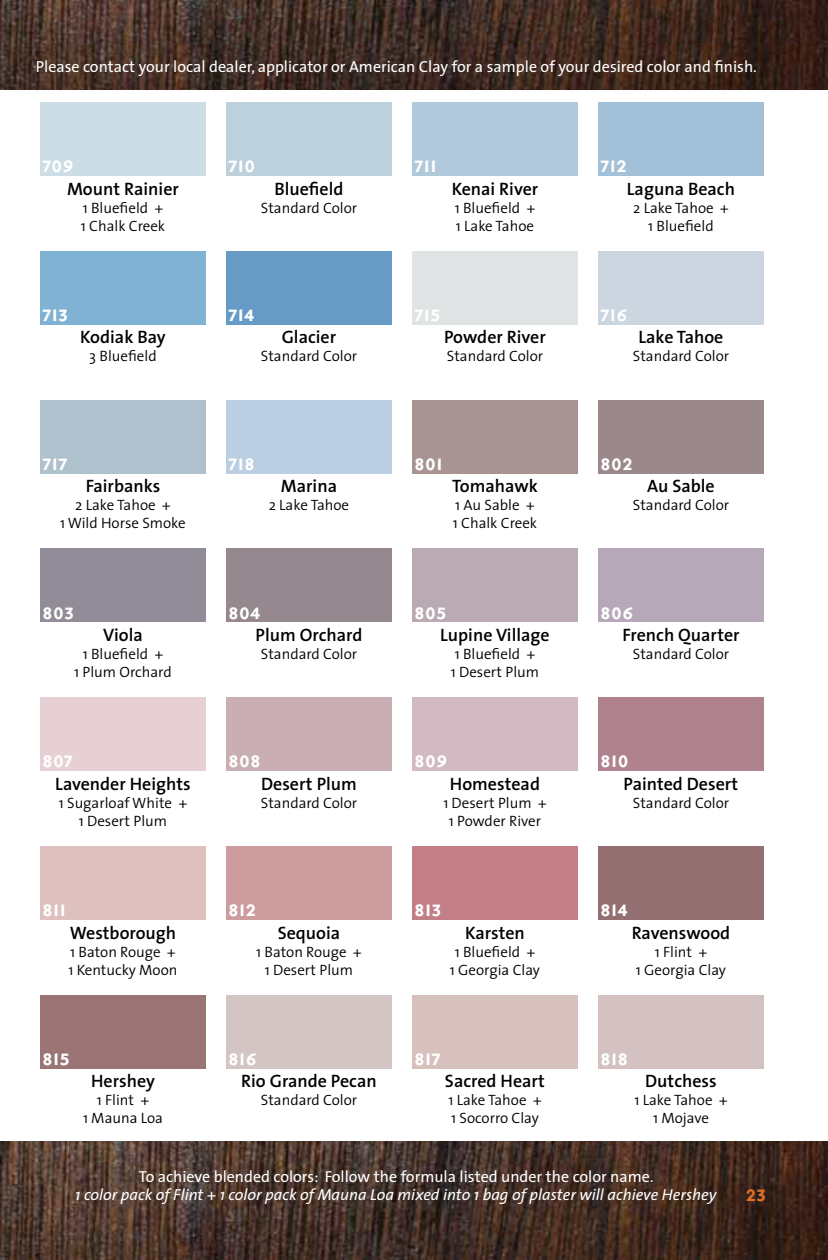
<style>
.page{position:relative;width:828px;height:1260px;background:#fff}
.page>*{position:absolute;margin:0;border:0;box-sizing:border-box;transform-origin:0 0}
.t1{font:28px "Priori San Bold SC";color:#fff}
.t2{font:600 18px "The Sans";color:#000}
.t3{font:italic 16px/18px "The Sans";color:#fff}
.t4{font:16px "The Sans";color:#fff}
.t5{font:300 15px/18px "The Sans";color:#000;text-align:center}
.s1{font-style:normal}
.s2{font-family:"Priori San Bold SC";font-style:normal;font-size:28px;color:#e17025}
</style>
<div class="page">
<img style="left:0;top:1142px;width:828px;height:118px">
<img style="left:0;top:0;width:828px;height:90px">
<div style="left:40px;top:102px;width:166px;height:74px;background:#cddde5"></div>
<div style="left:226px;top:102px;width:166px;height:74px;background:#bcd1dc"></div>
<div style="left:412px;top:102px;width:166px;height:74px;background:#b0c9db"></div>
<div style="left:598px;top:102px;width:166px;height:74px;background:#a3c0d9"></div>
<div style="left:40px;top:251px;width:166px;height:74px;background:#80b3d3"></div>
<div style="left:226px;top:251px;width:166px;height:74px;background:#679bc6"></div>
<div style="left:412px;top:251px;width:166px;height:74px;background:#e0e4e4"></div>
<div style="left:598px;top:251px;width:166px;height:74px;background:#ccd6e0"></div>
<div style="left:40px;top:400px;width:166px;height:73px;background:#b0c1ce"></div>
<div style="left:226px;top:400px;width:166px;height:73px;background:#bccee1"></div>
<div style="left:412px;top:400px;width:166px;height:73px;background:#a89593"></div>
<div style="left:598px;top:400px;width:166px;height:73px;background:#9a888a"></div>
<div style="left:40px;top:549px;width:166px;height:73px;background:#918c97"></div>
<div style="left:226px;top:549px;width:166px;height:73px;background:#95888f"></div>
<div style="left:412px;top:549px;width:166px;height:73px;background:#b9aab3"></div>
<div style="left:598px;top:549px;width:166px;height:73px;background:#b6a8b8"></div>
<div style="left:40px;top:698px;width:166px;height:73px;background:#e6d0d4"></div>
<div style="left:226px;top:698px;width:166px;height:73px;background:#c9aeb3"></div>
<div style="left:412px;top:698px;width:166px;height:73px;background:#d1bac1"></div>
<div style="left:598px;top:698px;width:166px;height:73px;background:#af828d"></div>
<div style="left:40px;top:846px;width:166px;height:74px;background:#dec1bf"></div>
<div style="left:226px;top:846px;width:166px;height:74px;background:#cc9c9f"></div>
<div style="left:412px;top:846px;width:166px;height:74px;background:#c27f88"></div>
<div style="left:598px;top:846px;width:166px;height:74px;background:#936f72"></div>
<div style="left:40px;top:995px;width:166px;height:73px;background:#9b7476"></div>
<div style="left:226px;top:995px;width:166px;height:73px;background:#d3c5c4"></div>
<div style="left:412px;top:995px;width:166px;height:73px;background:#d6c1bd"></div>
<div style="left:598px;top:995px;width:166px;height:73px;background:#d4c1c1"></div>
<p class="t4" style="left:36px;top:53px;width:723px">Please contact your local dealer, applicator or American Clay for a sample of your desired color and finish.</p>
<h1 class="t1" style="left:42px;top:150px;width:34px">709</h1>
<p class="t2" style="left:67px;top:174px;width:113px">Mount Rainier</p>
<p class="t5" style="left:81px;top:198px;width:86px;text-align:left">1 Bluefield +<br>1 Chalk Creek</p>
<h1 class="t1" style="left:42px;top:299px;width:28px">713</h1>
<p class="t2" style="left:80px;top:322px;width:87px">Kodiak Bay</p>
<p class="t5" style="left:89px;top:347px;width:69px">3 Bluefield</p>
<h1 class="t1" style="left:42px;top:447px;width:27px">717</h1>
<p class="t2" style="left:86px;top:471px;width:76px">Fairbanks</p>
<p class="t5" style="left:60px;top:496px;width:127px">2 Lake Tahoe +<br>1 Wild Horse Smoke</p>
<h1 class="t1" style="left:42px;top:596px;width:34px">803</h1>
<p class="t2" style="left:103px;top:620px;width:41px">Viola</p>
<p class="t5" style="left:74px;top:644px;width:99px">1 Bluefield +<br>1 Plum Orchard</p>
<h1 class="t1" style="left:42px;top:745px;width:32px">807</h1>
<p class="t2" style="left:55px;top:769px;width:137px">Lavender Heights</p>
<p class="t5" style="left:59px;top:793px;width:130px">1 Sugarloaf White +<br>1 Desert Plum</p>
<h1 class="t1" style="left:42px;top:894px;width:26px">811</h1>
<p class="t2" style="left:70px;top:917px;width:108px">Westborough</p>
<p class="t5" style="left:69px;top:942px;width:110px;text-align:left">1 Baton Rouge +<br>1 Kentucky Moon</p>
<h1 class="t1" style="left:42px;top:1042px;width:30px">815</h1>
<p class="t2" style="left:91px;top:1066px;width:65px">Hershey</p>
<p class="t5" style="left:83px;top:1091px;width:81px">1 Flint +<br>1 Mauna Loa</p>
<h1 class="t1" style="left:228px;top:150px;width:29px">710</h1>
<p class="t2" style="left:274px;top:174px;width:71px">Bluefield</p>
<p class="t5" style="left:261px;top:198px;width:98px">Standard Color</p>
<h1 class="t1" style="left:228px;top:299px;width:28px">714</h1>
<p class="t2" style="left:282px;top:322px;width:56px">Glacier</p>
<p class="t5" style="left:261px;top:347px;width:98px">Standard Color</p>
<h1 class="t1" style="left:228px;top:447px;width:28px">718</h1>
<p class="t2" style="left:281px;top:471px;width:58px">Marina</p>
<p class="t5" style="left:269px;top:496px;width:82px">2 Lake Tahoe</p>
<h1 class="t1" style="left:228px;top:596px;width:34px">804</h1>
<p class="t2" style="left:256px;top:620px;width:108px">Plum Orchard</p>
<p class="t5" style="left:261px;top:644px;width:98px">Standard Color</p>
<h1 class="t1" style="left:228px;top:745px;width:34px">808</h1>
<p class="t2" style="left:261px;top:769px;width:97px">Desert Plum</p>
<p class="t5" style="left:261px;top:793px;width:98px">Standard Color</p>
<h1 class="t1" style="left:228px;top:894px;width:30px">812</h1>
<p class="t2" style="left:278px;top:917px;width:64px">Sequoia</p>
<p class="t5" style="left:256px;top:942px;width:107px">1 Baton Rouge +<br>1 Desert Plum</p>
<h1 class="t1" style="left:228px;top:1042px;width:31px">816</h1>
<p class="t2" style="left:241px;top:1066px;width:137px">Rio Grande Pecan</p>
<p class="t5" style="left:261px;top:1091px;width:98px">Standard Color</p>
<h1 class="t1" style="left:414px;top:150px;width:24px">711</h1>
<p class="t2" style="left:452px;top:174px;width:88px">Kenai River</p>
<p class="t5" style="left:455px;top:198px;width:82px;text-align:left">1 Bluefield +<br>1 Lake Tahoe</p>
<h1 class="t1" style="left:414px;top:299px;width:28px">715</h1>
<p class="t2" style="left:444px;top:322px;width:103px">Powder River</p>
<p class="t5" style="left:447px;top:347px;width:98px">Standard Color</p>
<h1 class="t1" style="left:414px;top:447px;width:31px">801</h1>
<p class="t2" style="left:452px;top:471px;width:87px">Tomahawk</p>
<p class="t5" style="left:453px;top:496px;width:86px;text-align:left">1 Au Sable +<br>1 Chalk Creek</p>
<h1 class="t1" style="left:414px;top:596px;width:34px">805</h1>
<p class="t2" style="left:440px;top:620px;width:111px">Lupine Village</p>
<p class="t5" style="left:451px;top:644px;width:90px;text-align:left">1 Bluefield +<br>1 Desert Plum</p>
<h1 class="t1" style="left:414px;top:745px;width:35px">809</h1>
<p class="t2" style="left:450px;top:769px;width:92px">Homestead</p>
<p class="t5" style="left:443px;top:793px;width:105px">1 Desert Plum +<br>1 Powder River</p>
<h1 class="t1" style="left:414px;top:894px;width:29px">813</h1>
<p class="t2" style="left:465px;top:917px;width:61px">Karsten</p>
<p class="t5" style="left:450px;top:942px;width:92px">1 Bluefield +<br>1 Georgia Clay</p>
<h1 class="t1" style="left:414px;top:1042px;width:28px">817</h1>
<p class="t2" style="left:445px;top:1066px;width:102px">Sacred Heart</p>
<p class="t5" style="left:448px;top:1091px;width:95px;text-align:left">1 Lake Tahoe +<br>1 Socorro Clay</p>
<h1 class="t1" style="left:600px;top:150px;width:29px">712</h1>
<p class="t2" style="left:627px;top:174px;width:110px">Laguna Beach</p>
<p class="t5" style="left:633px;top:198px;width:97px">2 Lake Tahoe +<br>1 Bluefield</p>
<h1 class="t1" style="left:600px;top:299px;width:29px">716</h1>
<p class="t2" style="left:638px;top:322px;width:87px">Lake Tahoe</p>
<p class="t5" style="left:633px;top:347px;width:98px">Standard Color</p>
<h1 class="t1" style="left:600px;top:447px;width:35px">802</h1>
<p class="t2" style="left:647px;top:471px;width:69px">Au Sable</p>
<p class="t5" style="left:633px;top:496px;width:98px">Standard Color</p>
<h1 class="t1" style="left:600px;top:596px;width:35px">806</h1>
<p class="t2" style="left:622px;top:620px;width:119px">French Quarter</p>
<p class="t5" style="left:633px;top:644px;width:98px">Standard Color</p>
<h1 class="t1" style="left:600px;top:745px;width:31px">810</h1>
<p class="t2" style="left:624px;top:769px;width:116px">Painted Desert</p>
<p class="t5" style="left:633px;top:793px;width:98px">Standard Color</p>
<h1 class="t1" style="left:600px;top:894px;width:29px">814</h1>
<p class="t2" style="left:632px;top:917px;width:100px">Ravenswood</p>
<p class="t5" style="left:636px;top:942px;width:92px">1 Flint +<br>1 Georgia Clay</p>
<h1 class="t1" style="left:600px;top:1042px;width:30px">818</h1>
<p class="t2" style="left:645px;top:1066px;width:73px">Dutchess</p>
<p class="t5" style="left:634px;top:1091px;width:95px">1 Lake Tahoe +<br>1 Mojave</p>
<p class="t3" style="left:75px;top:1167px;width:693px;text-indent:64px"><span class="s1">To achieve blended colors: Follow the formula listed under the color name.<br></span>1 color pack of Flint + 1 color pack of Mauna Loa mixed into 1 bag of plaster will achieve Hershey <span class="s2">23</span></p>
</div>
